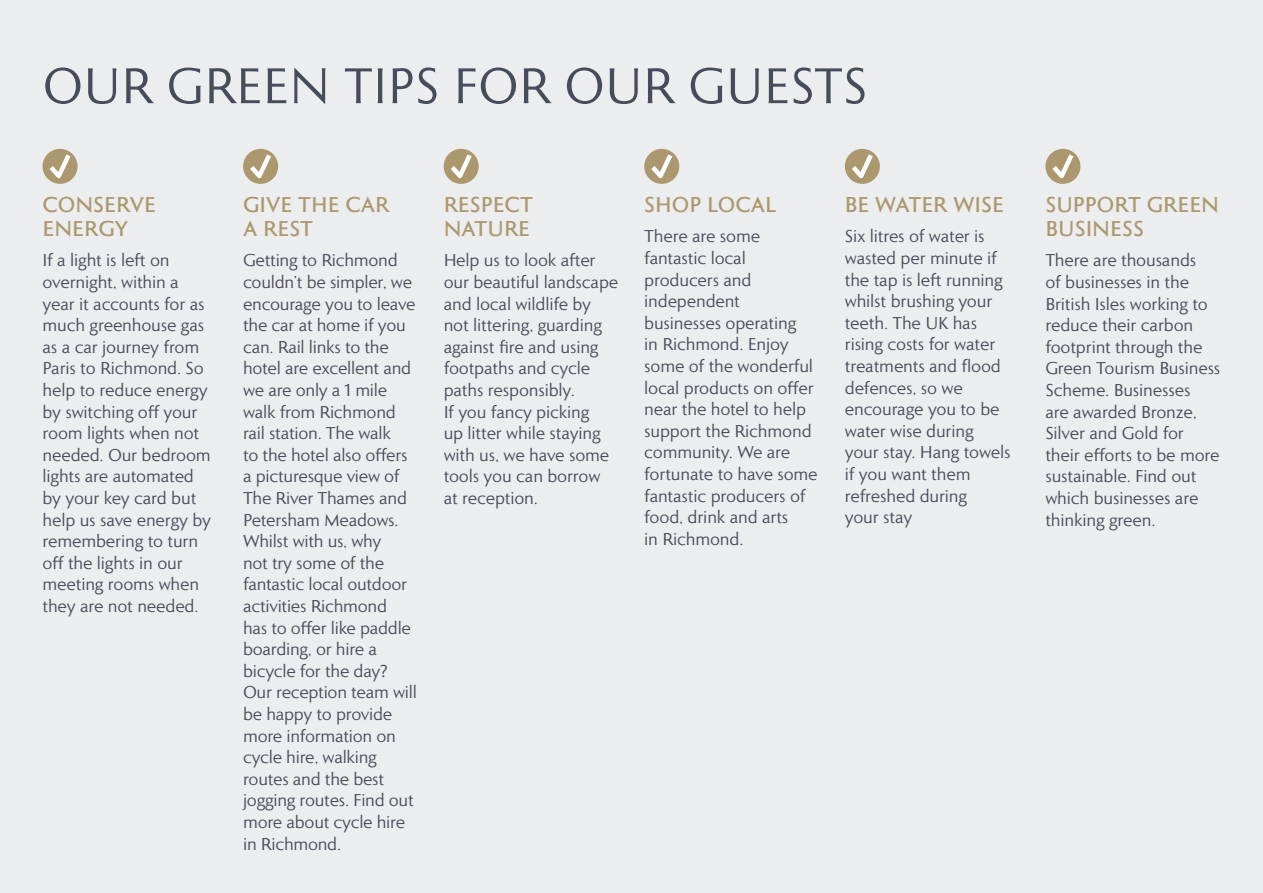
<style>
.page{position:relative;width:1263px;height:893px;background:#ecedee}
.page>*{position:absolute;margin:0;border:0;box-sizing:border-box;transform-origin:0 0}
.Body_Copy{font:52.5px "Roma";color:#464c59}
.Sub_Head_2{font:600 22.5px/24px "Roma";color:#ac986e}
.Body_Copy-2{font:18px/21.6px "Roma";letter-spacing:-.01em;color:#464c59}
</style>
<div class="page">
<svg style="left:43px;top:149px;width:35px;height:35px"></svg>
<svg style="left:45px;top:149px;width:30px;height:35px"></svg>
<svg style="left:243px;top:149px;width:35px;height:35px"></svg>
<svg style="left:245px;top:149px;width:30px;height:35px"></svg>
<svg style="left:1045px;top:149px;width:35px;height:35px"></svg>
<svg style="left:1048px;top:149px;width:29px;height:35px"></svg>
<svg style="left:444px;top:149px;width:35px;height:35px"></svg>
<svg style="left:446px;top:149px;width:30px;height:35px"></svg>
<svg style="left:644px;top:149px;width:35px;height:35px"></svg>
<svg style="left:647px;top:149px;width:29px;height:35px"></svg>
<svg style="left:845px;top:149px;width:35px;height:35px"></svg>
<svg style="left:847px;top:149px;width:30px;height:35px"></svg>
<p class="Body_Copy" style="left:43px;top:52px;width:827px">OUR GREEN TIPS FOR OUR GUESTS</p>
<p class="Sub_Head_2" style="left:43px;top:192px;width:115px">CONSERVE<br>ENERGY</p>
<p class="Body_Copy-2" style="left:43px;top:249px;width:170px">If a light is left on overnight, within a year it accounts for as much greenhouse gas as a car journey from<br>Paris to Richmond. So help to reduce energy by switching off your room lights when not needed. Our bedroom lights are automated by your key card but help us save energy by remembering to turn off the lights in our meeting rooms when they are not needed.</p>
<p class="Sub_Head_2" style="left:243px;top:192px;width:148px">GIVE THE CAR<br>A REST</p>
<p class="Body_Copy-2" style="left:243px;top:249px;width:175px">Getting to Richmond couldn’t be simpler, we encourage you to leave the car at home if you can. Rail links to the hotel are excellent and we are only a 1 mile walk from Richmond rail station. The walk<br>to the hotel also offers a picturesque view of<br>The River Thames and<br>Petersham Meadows.<br>Whilst with us, why<br>not try some of the fantastic local outdoor activities Richmond<br>has to offer like paddle boarding, or hire a bicycle for the day?<br>Our reception team will be happy to provide more information on cycle hire, walking routes and the best jogging routes. Find out more about cycle hire in Richmond.</p>
<p class="Sub_Head_2" style="left:444px;top:192px;width:91px">RESPECT<br>NATURE</p>
<p class="Body_Copy-2" style="left:444px;top:249px;width:176px">Help us to look after our beautiful landscape and local wildlife by not littering, guarding against fire and using footpaths and cycle paths responsibly.<br>If you fancy picking<br>up litter while staying with us, we have some tools you can borrow at reception.</p>
<p class="Sub_Head_2" style="left:644px;top:192px;width:134px">SHOP LOCAL</p>
<p class="Body_Copy-2" style="left:644px;top:225px;width:175px">There are some fantastic local producers and independent businesses operating<br>in Richmond. Enjoy some of the wonderful local products on offer near the hotel to help support the Richmond community. We are fortunate to have some fantastic producers of food, drink and arts<br>in Richmond.</p>
<p class="Sub_Head_2" style="left:845px;top:192px;width:160px">BE WATER WISE</p>
<p class="Body_Copy-2" style="left:845px;top:225px;width:167px">Six litres of water is wasted per minute if the tap is left running whilst brushing your teeth. The UK has rising costs for water treatments and flood defences, so we encourage you to be water wise during your stay. Hang towels if you want them refreshed during<br>your stay</p>
<p class="Sub_Head_2" style="left:1045px;top:192px;width:175px">SUPPORT GREEN<br>BUSINESS</p>
<p class="Body_Copy-2" style="left:1045px;top:249px;width:177px">There are thousands<br>of businesses in the<br>British Isles working to reduce their carbon footprint through the<br>Green Tourism Business<br>Scheme. Businesses<br>are awarded Bronze,<br>Silver and Gold for their efforts to be more sustainable. Find out which businesses are thinking green.</p>
</div>
